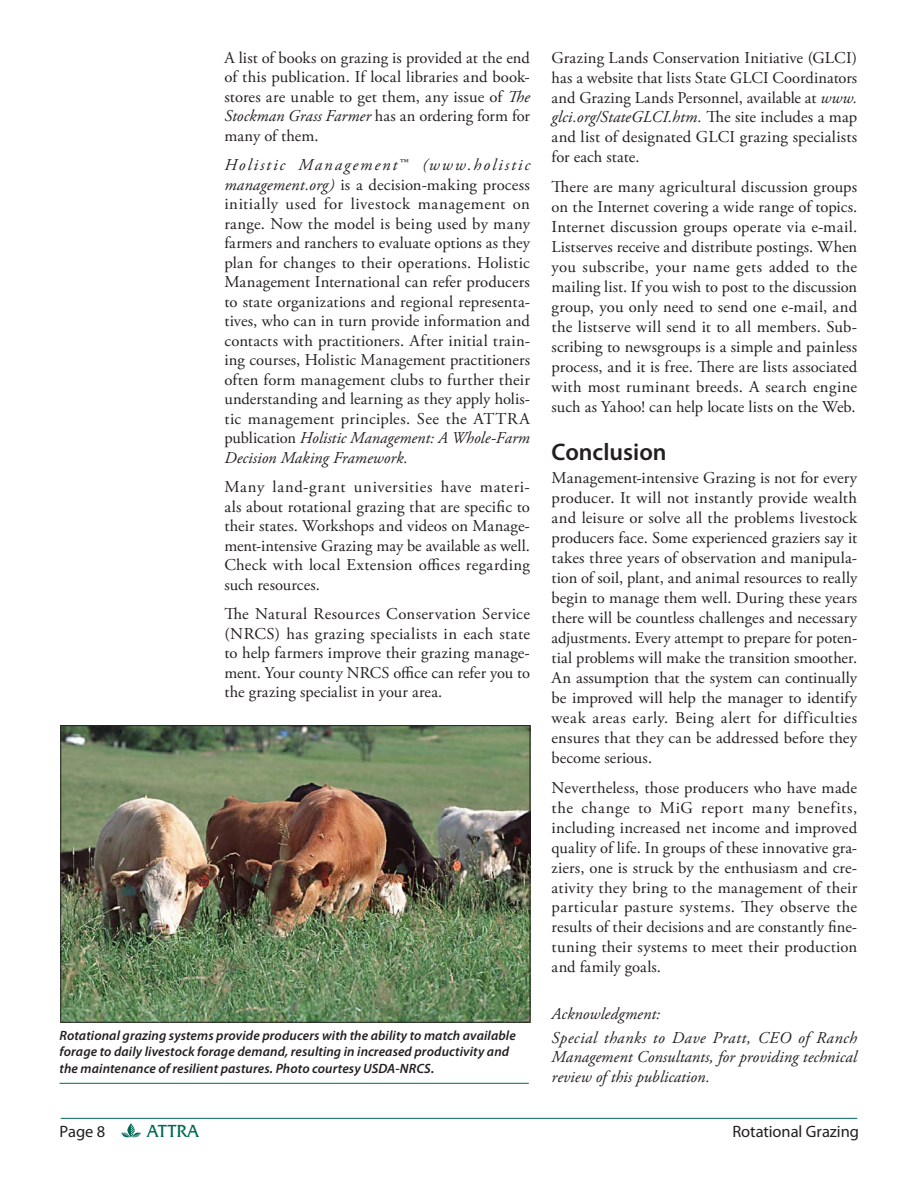
<style>
.page{position:relative;width:918px;height:1188px;background:#fff}
.page>*{position:absolute;margin:0;border:0;box-sizing:border-box;transform-origin:0 0}
.t1{font:600 24px "Myriad Pro";color:#231f20}
.t2{font:18px "Friz Quadrata IT Cby BT";letter-spacing:-.01em;color:#006857}
.t3{font:16.5px/20px "Adobe Garamond Pro";letter-spacing:.01em;color:#231f20;text-align:justify}
.t4{font:italic 16.5px/20px "Adobe Garamond Pro";letter-spacing:.005em;color:#231f20}
.t5{font:italic 16.5px/23.2px "Adobe Garamond Pro";letter-spacing:.025em;color:#231f20}
.t6{font:16.5px "Myriad Pro";letter-spacing:-.005em;color:#231f20}
.t7{font:italic 600 13.5px/16.5px "Myriad Pro";letter-spacing:.01em;color:#231f20}
.s1{font-style:italic}
</style>
<div class="page">
<hr style="left:61px;top:1118px;width:796px;height:1px;background:#006857">
<svg style="left:121px;top:1123px;width:20px;height:15px"></svg>
<img style="left:62px;top:727px;width:466px;height:294px">
<div style="left:60px;top:725px;width:470px;height:298px;border:1px solid #231f20"></div>
<hr style="left:60px;top:1083px;width:469px;height:1px;background:#006857">
<p class="t3" style="left:224px;top:48px;width:307px;line-height:19.5px">A list of books on grazing is provided at the end of this publication. If local libraries and book&shy;stores are unable to get them, any issue of <span class="s1">The Stockman Grass Farmer</span> has an ordering form for many of them.</p>
<p class="t3" style="left:224px;top:156px;width:307px;line-height:19.5px"><span class="s1">Holistic Management</span>™ <span class="s1">(www.holistic management.org)</span> is a decision-making process initially used for livestock management on range. Now the model is being used by many farmers and ranchers to evaluate options as they plan for changes to their operations. Holistic Management International can refer producers to state organizations and regional representa&shy;tives, who can in turn provide information and contacts with practitioners. After initial train&shy;ing courses, Holistic Management practitioners often form management clubs to further their understanding and learning as they apply holis&shy;tic management principles. See the ATTRA publication <span class="s1">Holistic Management: A Whole-Farm Decision Making Framework.</span></p>
<p class="t3" style="left:224px;top:478px;width:307px;line-height:19.5px">Many land-grant universities have materi&shy;als about rotational grazing that are specific to their states. Workshops and videos on Manage&shy;ment-intensive Grazing may be available as well.<br>Check with local Extension offices regarding such resources.</p>
<p class="t3" style="left:224px;top:605px;width:307px;line-height:19.5px">The Natural Resources Conservation Service (NRCS) has grazing specialists in each state to help farmers improve their grazing manage&shy;ment. Your county NRCS office can refer you to the grazing specialist in your area.</p>
<p class="t7" style="left:60px;top:1028px;width:458px">Rotational grazing systems provide producers with the ability to match available forage to daily livestock forage demand, resulting in increased productivity and the maintenance of resilient pastures. Photo courtesy USDA-NRCS.</p>
<p class="t3" style="left:552px;top:48px;width:307px">Grazing Lands Conservation Initiative (GLCI) has a website that lists State GLCI Coordinators and Grazing Lands Personnel, available at <span class="s1">www. glci.org/StateGLCI.htm.</span> The site includes a map and list of designated GLCI grazing specialists for each state.</p>
<p class="t3" style="left:552px;top:178px;width:307px">There are many agricultural discussion groups on the Internet covering a wide range of topics.<br>Internet discussion groups operate via e-mail.<br>Listserves receive and distribute postings. When you subscribe, your name gets added to the mailing list. If you wish to post to the discussion group, you only need to send one e-mail, and the listserve will send it to all members. Sub&shy;scribing to newsgroups is a simple and painless process, and it is free. There are lists associated with most ruminant breeds. A search engine such as Yahoo! can help locate lists on the Web.</p>
<h1 class="t1" style="left:552px;top:443px;width:117px">Conclusion</h1>
<p class="t3" style="left:552px;top:469px;width:307px">Management-intensive Grazing is not for every producer. It will not instantly provide wealth and leisure or solve all the problems livestock producers face. Some experienced graziers say it takes three years of observation and manipula&shy;tion of soil, plant, and animal resources to really begin to manage them well. During these years there will be countless challenges and necessary adjustments. Every attempt to prepare for poten&shy;tial problems will make the transition smoother.<br>An assumption that the system can continually be improved will help the manager to identify weak areas early. Being alert for difficulties ensures that they can be addressed before they become serious.</p>
<p class="t3" style="left:552px;top:778px;width:307px">Nevertheless, those producers who have made the change to MiG report many benefits, including increased net income and improved quality of life. In groups of these innovative gra&shy;ziers, one is struck by the enthusiasm and cre&shy;ativity they bring to the management of their particular pasture systems. They observe the results of their decisions and are constantly fine&shy;tuning their systems to meet their production and family goals.</p>
<p class="t5" style="left:552px;top:1003px;width:307px">Acknowledgment:<br>Special thanks to Dave Pratt, CEO of Ranch</p>
<p class="t4" style="left:552px;top:1048px;width:307px">Management Consultants, for providing technical review of this publication.</p>
<p class="t6" style="left:60px;top:1126px;width:47px">Page 8</p>
<p class="t2" style="left:147px;top:1120px;width:53px">ATTRA</p>
<p class="t6" style="left:732px;top:1126px;width:128px">Rotational Grazing</p>
</div>
